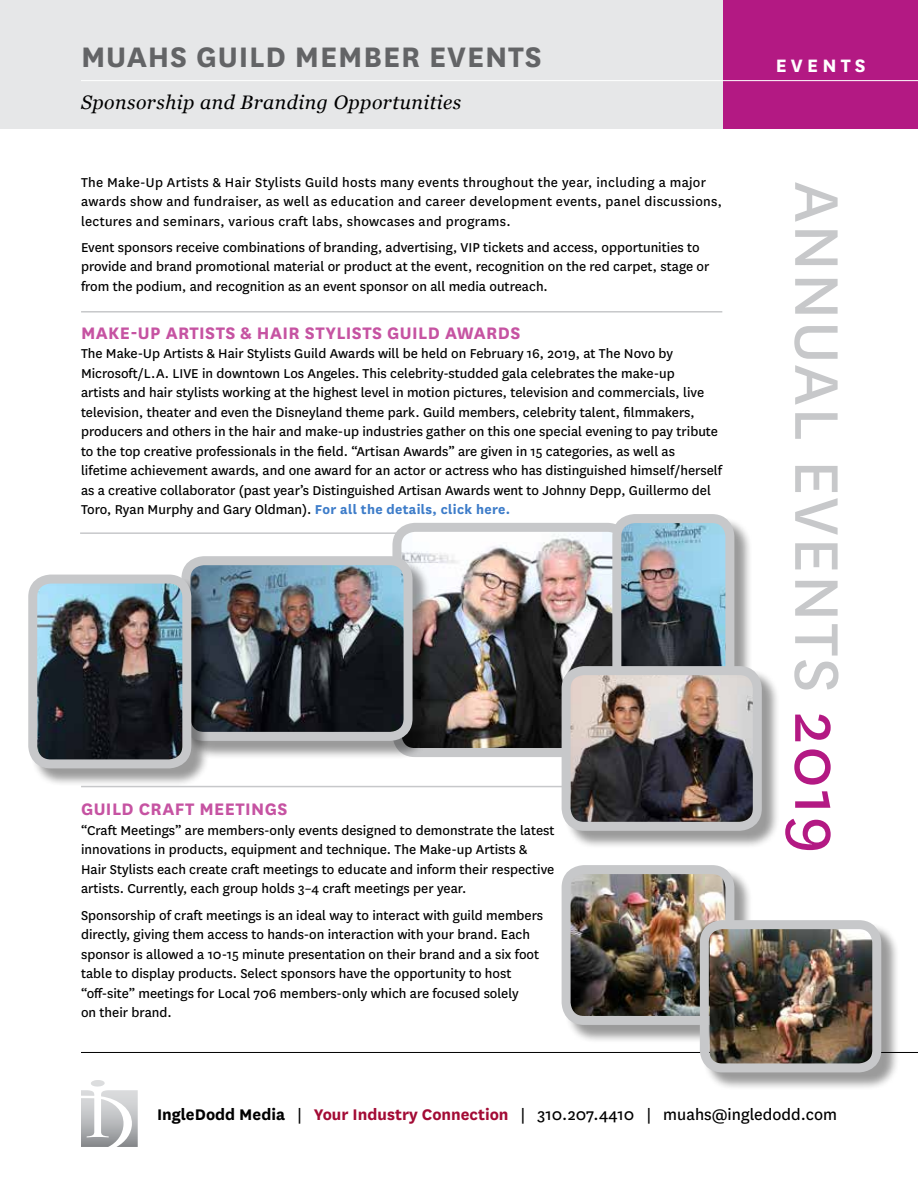
<style>
.page{position:relative;width:918px;height:1188px;background:#fff}
.page>*{position:absolute;margin:0;border:0;box-sizing:border-box;transform-origin:0 0}
.t1{font:72px "National";letter-spacing:.025em;color:#c7c8ca}
.t2{font:700 33px "National";letter-spacing:.025em;color:#636466}
.t3{font:700 21px "National";letter-spacing:.2em;color:#fff}
.t4{font:700 19.5px "National";letter-spacing:.02em;color:#c653a2}
.t5{font:italic 19.5px "Georgia";letter-spacing:.025em;color:#000}
.t6{font:18px "National";color:#000}
.t7{font:15px/19.5px "National";color:#000}
.t8{font:15px/19.5px "National";letter-spacing:.02em;color:#000}
.s1{font-weight:700;color:#3d7cc9}
.s2{color:#b31983}
.s3{font-weight:700}
.s4{font-weight:700;color:#a30b35}
</style>
<div class="page">
<hr style="left:80px;top:532px;width:641px;height:2px;background:#c7c8ca">
<hr style="left:81px;top:786px;width:641px;height:1px;background:#c7c8ca">
<div style="left:0;top:0;width:918px;height:129px;background:#e6e7e8"></div>
<div style="left:724px;top:0;width:194px;height:129px;background:#b31983"></div>
<hr style="left:81px;top:80px;width:837px;height:1px;background:#fff">
<hr style="left:81px;top:1052px;width:837px;height:1px;background:#000">
<svg style="left:81px;top:1080px;width:57px;height:67px"></svg>
<hr style="left:81px;top:311px;width:641px;height:2px;background:#c7c8ca">
<img style="left:402px;top:533px;width:210px;height:214px">
<div style="left:392px;top:523px;width:238px;height:234px;border:9px solid #c7c8ca;border-radius:18px"></div>
<div style="left:564px;top:867px;width:189px;height:176px;background:#000;opacity:.4"></div>
<img style="left:572px;top:870px;width:158px;height:145px">
<div style="left:562px;top:865px;width:172px;height:160px;border:9px solid #c7c8ca;border-radius:18px"></div>
<div style="left:615px;top:516px;width:138px;height:191px;background:#000;opacity:.4"></div>
<img style="left:622px;top:519px;width:108px;height:147px">
<div style="left:612px;top:514px;width:122px;height:174px;border:9px solid #c7c8ca;border-radius:18px"></div>
<div style="left:184px;top:558px;width:247px;height:201px;background:#000;opacity:.4"></div>
<img style="left:191px;top:566px;width:212px;height:165px">
<div style="left:181px;top:556px;width:232px;height:185px;border:9px solid #c7c8ca;border-radius:18px"></div>
<div style="left:702px;top:922px;width:198px;height:169px;background:#000;opacity:.4"></div>
<img style="left:710px;top:925px;width:167px;height:143px">
<div style="left:700px;top:920px;width:181px;height:152px;border:9px solid #c7c8ca;border-radius:18px"></div>
<div style="left:31px;top:577px;width:179px;height:210px;background:#000;opacity:.4"></div>
<img style="left:33px;top:579px;width:154px;height:185px">
<div style="left:28px;top:575px;width:163px;height:193px;border:9px solid #c7c8ca;border-radius:18px"></div>
<div style="left:564px;top:668px;width:216px;height:181px;background:#000;opacity:.4"></div>
<img style="left:566px;top:671px;width:186px;height:155px">
<div style="left:562px;top:666px;width:200px;height:165px;border:9px solid #c7c8ca;border-radius:18px"></div>
<h2 class="t2" style="left:81px;top:33px;width:462px">MUAHS GUILD MEMBER EVENTS</h2>
<h3 class="t5" style="left:81px;top:88px;width:382px">Sponsorship and Branding Opportunities</h3>
<p class="t8" style="left:81px;top:172px;width:643px">The Make-Up Artists &amp; Hair Stylists Guild hosts many events throughout the year, including a major awards show and fundraiser, as well as education and career development events, panel discussions, lectures and seminars, various craft labs, showcases and programs.</p>
<p class="t7" style="left:81px;top:237px;width:630px">Event sponsors receive combinations of branding, advertising, VIP tickets and access, opportunities to provide and brand promotional material or product at the event, recognition on the red carpet, stage or from the podium, and recognition as an event sponsor on all media outreach.</p>
<h3 class="t4" style="left:81px;top:319px;width:441px">MAKE-UP ARTISTS &amp; HAIR STYLISTS GUILD AWARDS</h3>
<p class="t7" style="left:81px;top:343px;width:643px">The Make-Up Artists &amp; Hair Stylists Guild Awards will be held on February 16, 2019, at The Novo by Microsoft/L.A. LIVE in downtown Los Angeles. This celebrity-studded gala celebrates the make-up<br>artists and hair stylists working at the highest level in motion pictures, television and commercials, live television, theater and even the Disneyland theme park. Guild members, celebrity talent, filmmakers, producers and others in the hair and make-up industries gather on this one special evening to pay tribute to the top creative professionals in the field. “Artisan Awards” are given in 15 categories, as well as lifetime achievement awards, and one award for an actor or actress who has distinguished himself/herself as a creative collaborator (past year’s Distinguished Artisan Awards went to Johnny Depp, Guillermo del Toro, Ryan Murphy and Gary Oldman). <span class="s1">For all the details, click here.</span></p>
<h3 class="t4" style="left:81px;top:796px;width:208px">GUILD CRAFT MEETINGS</h3>
<p class="t7" style="left:81px;top:820px;width:475px">“Craft Meetings” are members-only events designed to demonstrate the latest innovations in products, equipment and technique. The Make-up Artists &amp; Hair Stylists each create craft meetings to educate and inform their respective artists. Currently, each group holds 3–4 craft meetings per year.</p>
<p class="t7" style="left:81px;top:905px;width:464px">Sponsorship of craft meetings is an ideal way to interact with guild members directly, giving them access to hands-on interaction with your brand. Each sponsor is allowed a 10-15 minute presentation on their brand and a six foot table to display products. Select sponsors have the opportunity to host “off-site” meetings for Local 706 members-only which are focused solely<br>on their brand.</p>
<h3 class="t3" style="left:776px;top:51px;width:92px">EVENTS</h3>
<h1 class="t1" style="left:865px;top:182px;width:674px;rotate:90deg">ANNUAL EVENTS <span class="s2">2019</span></h1>
<p class="t6" style="left:157px;top:1103px;width:681px"><span class="s3">IngleDodd Media</span> | <span class="s4">Your Industry Connection</span> | 310.207.4410 | muahs@ingledodd.com</p>
</div>
